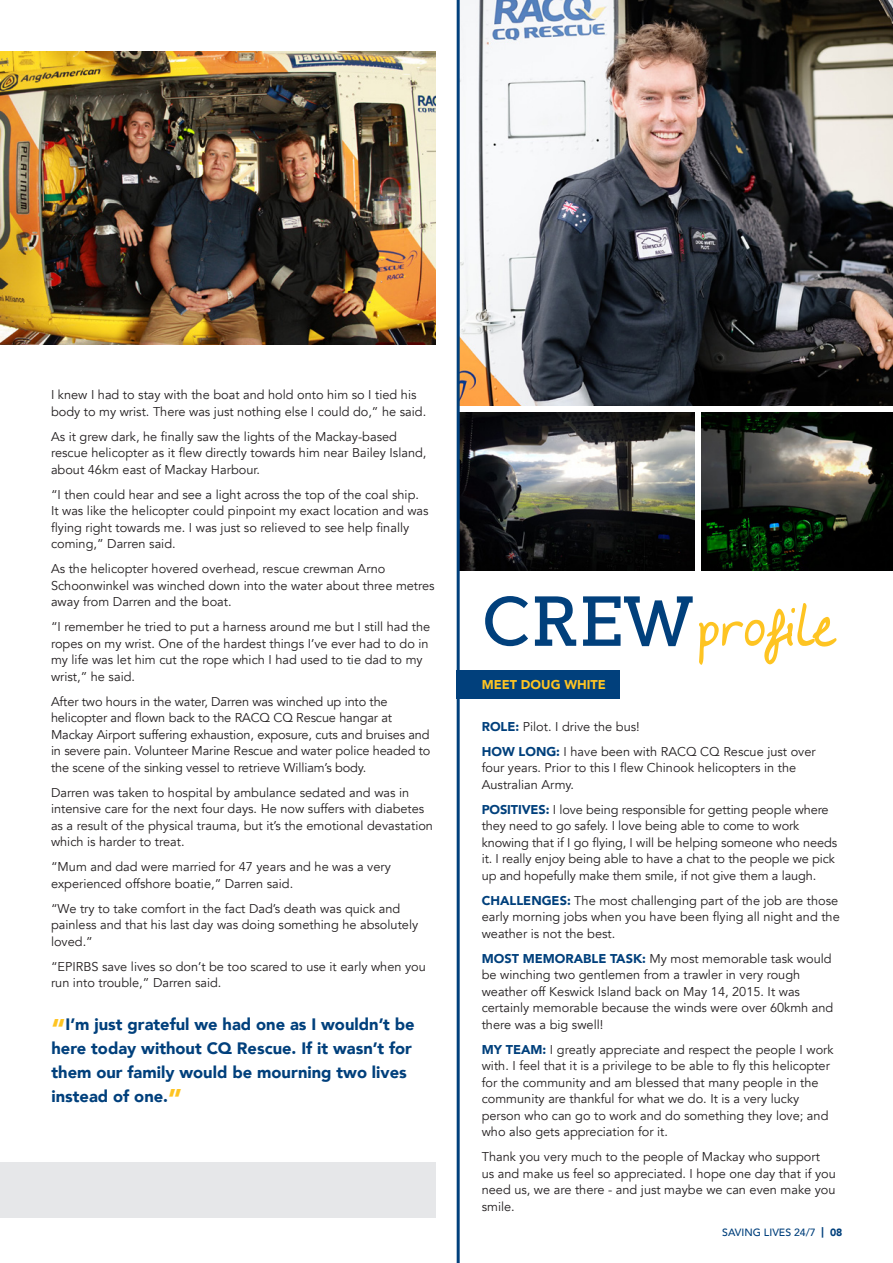
<style>
.page{position:relative;width:893px;height:1263px;background:#fff}
.page>*{position:absolute;margin:0;border:0;box-sizing:border-box;transform-origin:0 0}
.t1{font:900 16.5px/24px "Avenir";color:#01407c}
.t2{font:12.75px/16.5px "Avenir";color:#231f20}
.t3{font:900 12.75px "Avenir";color:#fec422}
.t4{font:500 10.5px "Avenir";color:#01407c}
.s1{font-size:27px;color:#fec422}
.s2{font-weight:900;color:#01407c}
.s3{font-weight:900}
</style>
<div class="page">
<img style="left:460px;top:412px;width:235px;height:158px">
<img style="left:702px;top:412px;width:191px;height:158px">
<img style="left:460px;top:0;width:433px;height:406px">
<div style="left:0;top:1162px;width:436px;height:55px;background:#e6e7e9"></div>
<img style="left:0;top:51px;width:436px;height:294px">
<hr style="left:457px;top:0;width:3px;height:1263px;background:#01407c">
<div style="left:457px;top:670px;width:163px;height:28px;background:#01407c"></div>
<svg style="left:485px;top:596px;width:208px;height:50px"></svg>
<svg style="left:699px;top:603px;width:137px;height:62px"></svg>
<p class="t2" style="left:51px;top:387px;width:377px">I knew I had to stay with the boat and hold onto him so I tied his body to my wrist. There was just nothing else I could do,” he said.</p>
<p class="t2" style="left:51px;top:428px;width:377px">As it grew dark, he finally saw the lights of the Mackay-based rescue helicopter as it flew directly towards him near Bailey Island, about 46km east of Mackay Harbour.</p>
<p class="t2" style="left:51px;top:486px;width:379px">“I then could hear and see a light across the top of the coal ship.<br>It was like the helicopter could pinpoint my exact location and was flying right towards me. I was just so relieved to see help finally coming,” Darren said.</p>
<p class="t2" style="left:51px;top:561px;width:385px">As the helicopter hovered overhead, rescue crewman Arno<br>Schoonwinkel was winched down into the water about three metres away from Darren and the boat.</p>
<p class="t2" style="left:51px;top:619px;width:381px">“I remember he tried to put a harness around me but I still had the ropes on my wrist. One of the hardest things I’ve ever had to do in my life was let him cut the rope which I had used to tie dad to my wrist,” he said.</p>
<p class="t2" style="left:51px;top:693px;width:381px">After two hours in the water, Darren was winched up into the helicopter and flown back to the RACQ CQ Rescue hangar at Mackay Airport suffering exhaustion, exposure, cuts and bruises and in severe pain. Volunteer Marine Rescue and water police headed to the scene of the sinking vessel to retrieve William’s body.</p>
<p class="t2" style="left:51px;top:784px;width:383px">Darren was taken to hospital by ambulance sedated and was in intensive care for the next four days. He now suffers with diabetes as a result of the physical trauma, but it’s the emotional devastation which is harder to treat.</p>
<p class="t2" style="left:51px;top:859px;width:341px">“Mum and dad were married for 47 years and he was a very experienced offshore boatie,” Darren said.</p>
<p class="t2" style="left:51px;top:900px;width:369px">“We try to take comfort in the fact Dad’s death was quick and painless and that his last day was doing something he absolutely loved.”</p>
<p class="t2" style="left:51px;top:958px;width:376px">“EPIRBS save lives so don’t be too scared to use it early when you run into trouble,” Darren said.</p>
<p class="t1" style="left:52px;top:1012px;width:365px"><span class="s1">“</span>I’m just grateful we had one as I wouldn’t be here today without CQ Rescue. If it wasn’t for them our family would be mourning two lives instead of one.<span class="s1">”</span></p>
<p class="t3" style="left:482px;top:673px;width:126px">MEET DOUG WHITE</p>
<p class="t2" style="left:482px;top:718px;width:159px"><span class="s2">ROLE:</span> Pilot. I drive the bus!</p>
<p class="t2" style="left:482px;top:743px;width:335px"><span class="s2">HOW LONG:</span> I have been with RACQ CQ Rescue just over four years. Prior to this I flew Chinook helicopters in the<br>Australian Army.</p>
<p class="t2" style="left:482px;top:801px;width:357px"><span class="s2">POSITIVES:</span> I love being responsible for getting people where they need to go safely. I love being able to come to work knowing that if I go flying, I will be helping someone who needs it. I really enjoy being able to have a chat to the people we pick up and hopefully make them smile, if not give them a laugh.</p>
<p class="t2" style="left:482px;top:892px;width:359px;text-align:justify"><span class="s2">CHALLENGES:</span> The most challenging part of the job are those early morning jobs when you have been flying all night and the weather is not the best.</p>
<p class="t2" style="left:482px;top:950px;width:353px"><span class="s2">MOST MEMORABLE TASK:</span> My most memorable task would be winching two gentlemen from a trawler in very rough weather off Keswick Island back on May 14, 2015. It was certainly memorable because the winds were over 60kmh and there was a big swell!</p>
<p class="t2" style="left:482px;top:1041px;width:353px"><span class="s2">MY TEAM:</span> I greatly appreciate and respect the people I work with. I feel that it is a privilege to be able to fly this helicopter for the community and am blessed that many people in the community are thankful for what we do. It is a very lucky person who can go to work and do something they love; and who also gets appreciation for it.</p>
<p class="t2" style="left:482px;top:1149px;width:356px">Thank you very much to the people of Mackay who support<br>us and make us feel so appreciated. I hope one day that if you need us, we are there - and just maybe we can even make you smile.</p>
<p class="t4" style="left:722px;top:1224px;width:122px">SAVING LIVES 24/7 <span class="s3">| 08</span></p>
</div>
